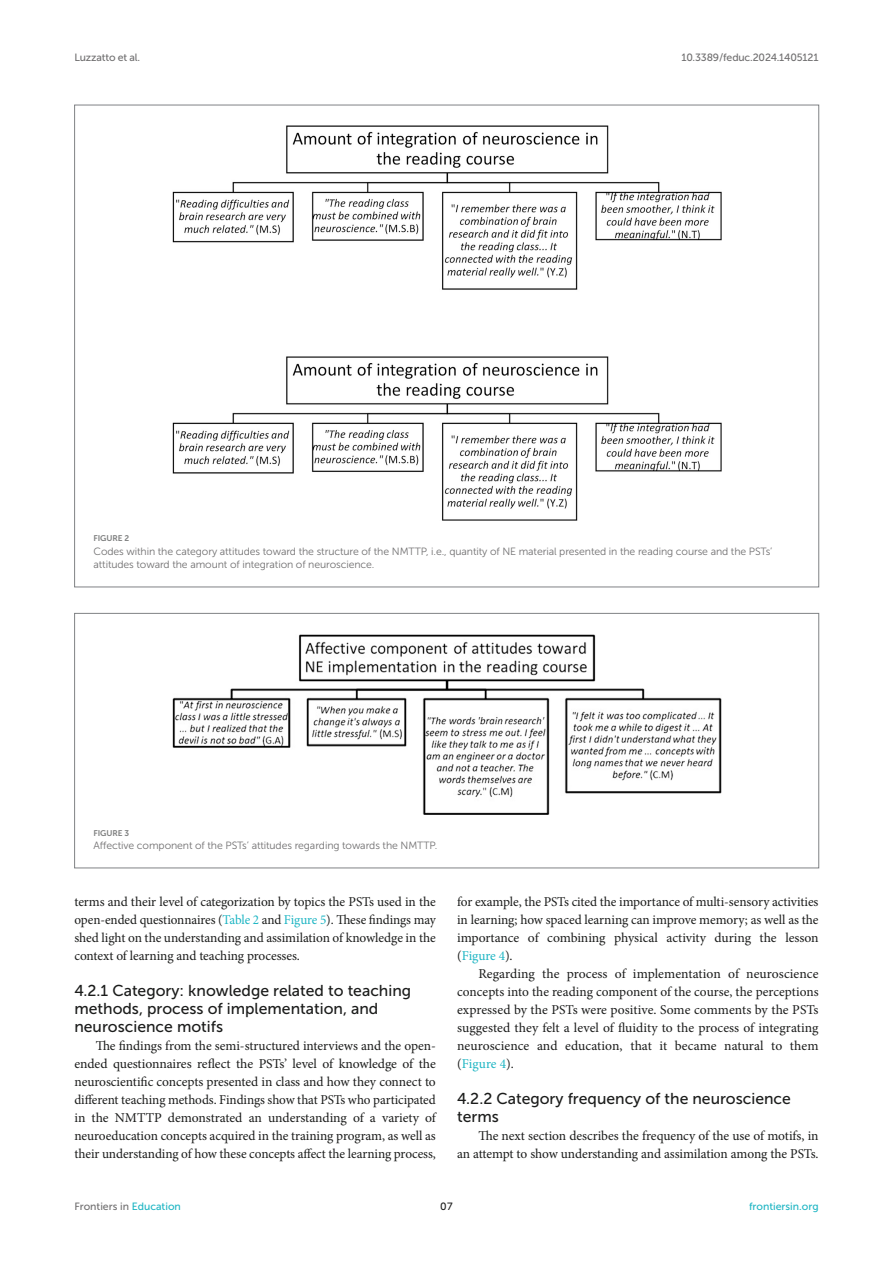
<style>
.page{position:relative;width:893px;height:1263px;background:#fff}
.page>*{position:absolute;margin:0;border:0;box-sizing:border-box;transform-origin:0 0}
.HEAD_3{font:15.75px/18px "Museo Sans 500";color:#1b1c1b}
.TEXT_FLUSH{font:13.5px/18px "Minion Pro";letter-spacing:-.005em;color:#1b1c1b;text-align:justify}
.TEXT{font:13.5px/18px "Minion Pro";letter-spacing:.005em;color:#1b1c1b;text-align:justify}
.FIG_LEG{font:10.5px/13.5px "Museo Sans 300";letter-spacing:-.01em;color:#706f70}
.t1{font:10.5px "Museo Sans 500";letter-spacing:-.015em;color:#706f70}
.t2{font:10.5px "Museo Sans 500";color:#1db5c3}
.t3{font:10.5px "Museo Sans 500";color:#1b1c1b}
.FIG_HD{font:8.25px "Museo Sans 700";letter-spacing:-.01em;color:#7e7f7f}
.s1{color:#1db5c3}
</style>
<div class="page">
<img style="left:172px;top:125px;width:550px;height:396px">
<img style="left:172px;top:634px;width:550px;height:181px">
<div style="left:74px;top:613px;width:745px;height:255px;border:1px solid #808285"></div>
<p class="t1" style="left:74px;top:51px;width:67px">Luzzatto et al.</p>
<p class="t1" style="left:681px;top:51px;width:139px">10.3389/feduc.2024.1405121</p>
<p class="FIG_HD" style="left:94px;top:534px;width:37px">FIGURE 2</p>
<p class="FIG_LEG" style="left:94px;top:544px;width:680px">Codes within the category attitudes toward the structure of the NMTTP, i.e., quantity of NE material presented in the reading course and the PSTs’ attitudes toward the amount of integration of neuroscience.</p>
<p class="FIG_HD" style="left:94px;top:828px;width:37px">FIGURE 3</p>
<p class="FIG_LEG" style="left:94px;top:839px;width:345px">Affective component of the PSTs’ attitudes regarding towards the NMTTP.</p>
<p class="TEXT_FLUSH" style="left:74px;top:893px;width:363px">terms and their level of categorization by topics the PSTs used in the open-ended questionnaires (<span class="s1">Table 2</span> and <span class="s1">Figure 5</span>). These findings may shed light on the understanding and assimilation of knowledge in the context of learning and teaching processes.</p>
<p class="HEAD_3" style="left:74px;top:982px;width:338px">4.2.1 Category: knowledge related to teaching methods, process of implementation, and neuroscience motifs</p>
<p class="TEXT_FLUSH" style="left:74px;top:1037px;width:363px;text-indent:21px">The findings from the semi-structured interviews and the open&shy;ended questionnaires reflect the PSTs’ level of knowledge of the neuroscientific concepts presented in class and how they connect to different teaching methods. Findings show that PSTs who participated in the NMTTP demonstrated an understanding of a variety of neuroeducation concepts acquired in the training program, as well as their understanding of how these concepts affect the learning process,</p>
<p class="TEXT_FLUSH" style="left:457px;top:893px;width:363px">for example, the PSTs cited the importance of multi-sensory activities in learning; how spaced learning can improve memory; as well as the importance of combining physical activity during the lesson (<span class="s1">Figure 4</span>).</p>
<p class="TEXT" style="left:457px;top:965px;width:363px;text-indent:21px">Regarding the process of implementation of neuroscience concepts into the reading component of the course, the perceptions expressed by the PSTs were positive. Some comments by the PSTs suggested they felt a level of fluidity to the process of integrating neuroscience and education, that it became natural to them (<span class="s1">Figure 4</span>).</p>
<p class="HEAD_3" style="left:457px;top:1090px;width:335px">4.2.2 Category frequency of the neuroscience terms</p>
<p class="TEXT_FLUSH" style="left:457px;top:1127px;width:363px;text-align:right">The next section describes the frequency of the use of motifs, in<br>an attempt to show understanding and assimilation among the PSTs.</p>
<p class="t1" style="left:74px;top:1200px;width:108px">Frontiers in <span class="s1">Education</span></p>
<p class="t3" style="left:440px;top:1200px;width:14px">07</p>
<p class="t2" style="left:749px;top:1200px;width:71px">frontiersin.org</p>
</div>
